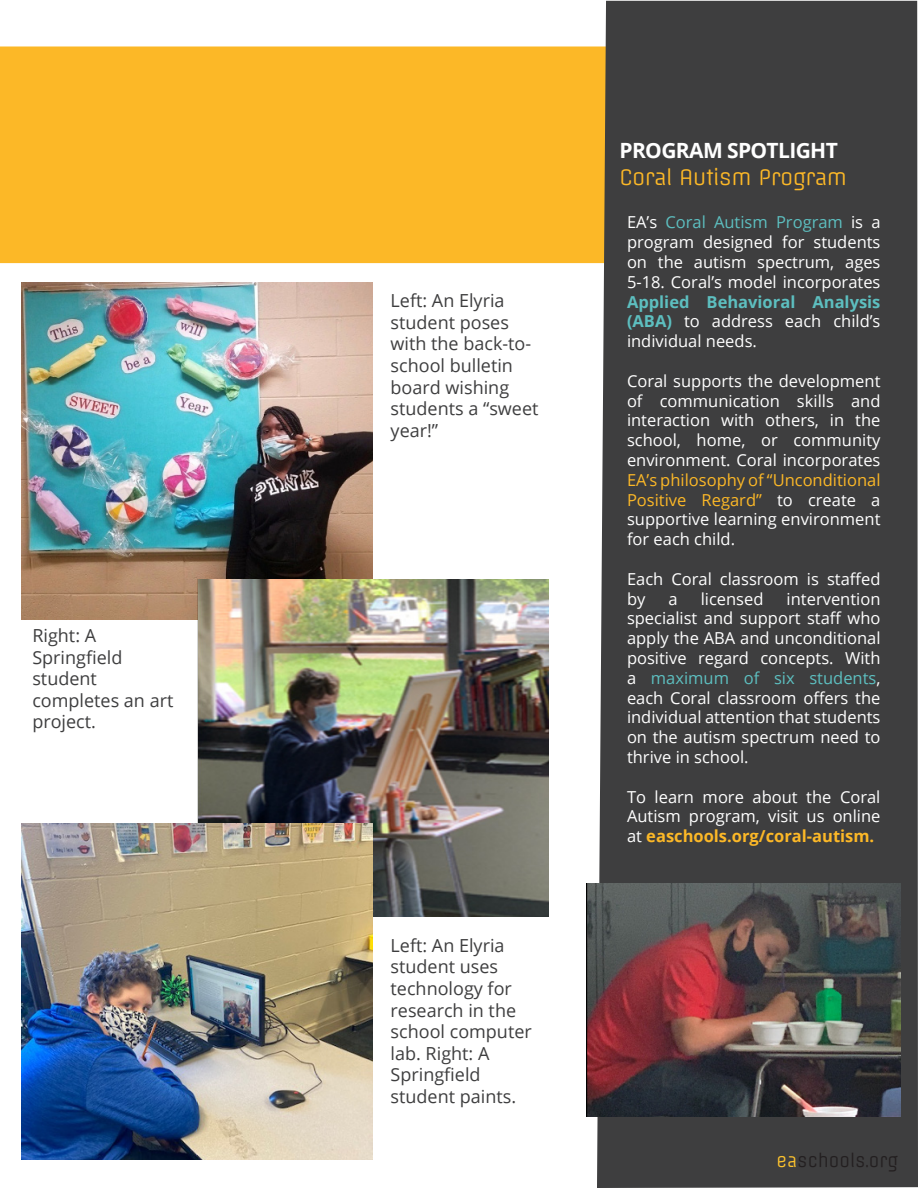
<style>
.page{position:relative;width:918px;height:1188px;background:#fff}
.page>*{position:absolute;margin:0;border:0;box-sizing:border-box;transform-origin:0 0}
.t1{font:21px "Offside";letter-spacing:-.03em;color:#fcb827}
.t2{font:700 21px "Open Sans";letter-spacing:-.03em;color:#fff}
.t3{font:18px/21.6px "Open Sans";color:#3e3e3f}
.t4{font:18px "Offside";color:#231f20;scale:.93 1}
.t5{font:16.5px/19.8px "Open Sans";color:#fff;text-align:justify}
.s1{color:#5dbfc0}
.s2{font-weight:700;color:#5dbfc0}
.s3{color:#fcb827}
.s4{font-weight:700;color:#fcb827}
.s5{color:#fec42e}
</style>
<div class="page">
<div style="left:0;top:46px;width:794px;height:217px;background:#fcb827"></div>
<div style="left:597px;top:1px;width:321px;height:1187px;background:#3e3e3f"></div>
<img style="left:22px;top:283px;width:351px;height:336px">
<img style="left:197px;top:580px;width:351px;height:336px">
<img style="left:22px;top:823px;width:351px;height:337px">
<img style="left:586px;top:884px;width:314px;height:233px">
<p class="t3" style="left:32px;top:624px;width:143px">Right: A<br>Springfield student completes an art project.</p>
<p class="t3" style="left:391px;top:289px;width:149px">Left: An Elyria student poses with the back-to&shy;school bulletin board wishing students a “sweet year!”</p>
<p class="t3" style="left:391px;top:934px;width:143px">Left: An Elyria student uses technology for research in the school computer lab. Right: A<br>Springfield student paints.</p>
<p class="t2" style="left:620px;top:135px;width:220px">PROGRAM SPOTLIGHT</p>
<p class="t1" style="left:620px;top:164px;width:229px">Coral Autism Program</p>
<p class="t5" style="left:627px;top:212px;width:255px">EA’s <span class="s1">Coral Autism Program</span> is a program designed for students on the autism spectrum, ages 5-18. Coral’s model incorporates <span class="s2">Applied Behavioral Analysis (ABA)</span> to address each child’s individual needs.</p>
<p class="t5" style="left:627px;top:370px;width:255px">Coral supports the development of communication skills and interaction with others, in the school, home, or community environment. Coral incorporates <span class="s3">EA’s philosophy of “Unconditional Positive Regard”</span> to create a supportive learning environment for each child.</p>
<p class="t5" style="left:627px;top:568px;width:255px">Each Coral classroom is staffed by</p>
<p class="t5" style="left:668px;top:588px;width:11px">a</p>
<p class="t5" style="left:701px;top:588px;width:64px">licensed</p>
<p class="t5" style="left:627px;top:588px;width:255px;text-indent:160px">intervention specialist and support staff who apply the ABA and unconditional positive regard concepts. With a <span class="s1">maximum of six students</span>, each Coral classroom offers the individual attention that students on the autism spectrum need to thrive in school.</p>
<p class="t5" style="left:627px;top:786px;width:255px">To learn more about the Coral Autism program, visit us online at <span class="s4">easchools.org/coral-autism.</span></p>
<p class="t4" style="left:777px;top:1149px;width:132px"><span class="s5">ea</span>schools.org</p>
</div>
